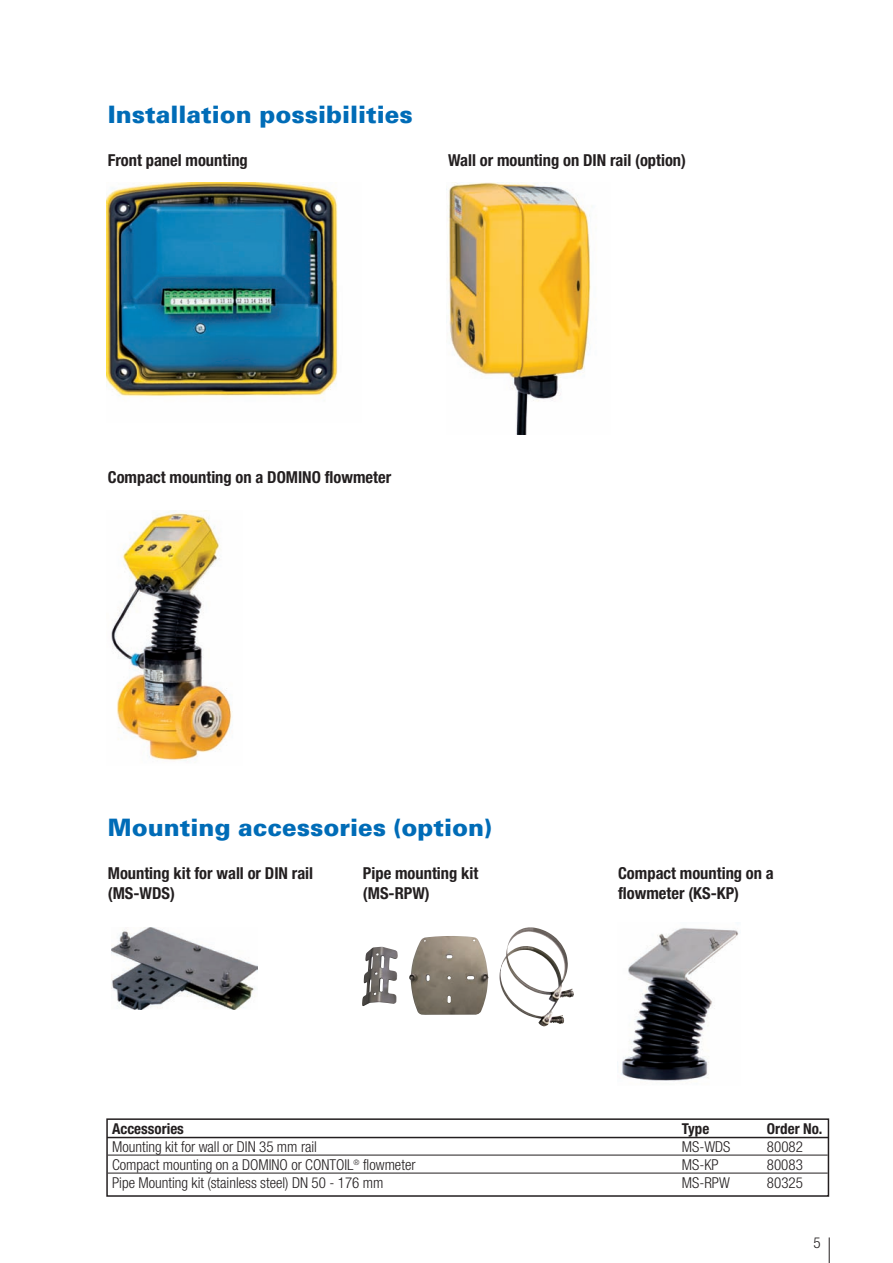
<style>
.page{position:relative;width:893px;height:1263px;background:#fff}
.page>*{position:absolute;margin:0;border:0;box-sizing:border-box;transform-origin:0 0}
.t1{font:900 24px "Univers";color:#006cb7}
.t2{font:700 condensed 16.5px "Helvetica Neue";color:#231f20}
.t3{font:300 condensed 15px "Helvetica Neue";color:#231f20}
.t4{font:700 condensed 15px "Helvetica Neue";color:#231f20}
</style>
<div class="page">
<svg style="left:829px;top:1237px;width:1px;height:26px"></svg>
<svg style="left:106px;top:1118px;width:724px;height:79px"></svg>
<hr style="left:108px;top:1155px;width:720px;height:1px;background:#231f20">
<hr style="left:108px;top:1173px;width:720px;height:1px;background:#231f20">
<img style="left:106px;top:183px;width:232px;height:215px">
<img style="left:446px;top:183px;width:146px;height:251px">
<img style="left:111px;top:510px;width:121px;height:251px">
<img style="left:111px;top:927px;width:147px;height:83px">
<img style="left:617px;top:928px;width:122px;height:153px">
<img style="left:362px;top:947px;width:36px;height:59px">
<h1 class="t1" style="left:108px;top:106px;width:306px">Installation possibilities</h1>
<p class="t2" style="left:108px;top:154px;width:142px">Front panel mounting</p>
<p class="t2" style="left:448px;top:154px;width:240px">Wall or mounting on DIN rail (option)</p>
<p class="t2" style="left:108px;top:471px;width:285px">Compact mounting on a DOMINO flowmeter</p>
<h1 class="t1" style="left:108px;top:818px;width:386px">Mounting accessories (option)</h1>
<p class="t2" style="left:108px;top:867px;width:207px">Mounting kit for wall or DIN rail</p>
<p class="t2" style="left:363px;top:867px;width:117px">Pipe mounting kit</p>
<p class="t2" style="left:618px;top:867px;width:157px">Compact mounting on a</p>
<p class="t2" style="left:108px;top:887px;width:69px">(MS-WDS)</p>
<p class="t2" style="left:363px;top:887px;width:68px">(MS-RPW)</p>
<p class="t2" style="left:618px;top:887px;width:123px">flowmeter (KS-KP)</p>
<p class="t4" style="left:112px;top:1123px;width:73px">Accessories</p>
<p class="t4" style="left:682px;top:1123px;width:29px">Type</p>
<p class="t4" style="left:767px;top:1123px;width:57px">Order No.</p>
<p class="t3" style="left:112px;top:1141px;width:207px">Mounting kit for wall or DIN 35 mm rail</p>
<p class="t3" style="left:682px;top:1141px;width:50px">MS-WDS</p>
<p class="t3" style="left:767px;top:1141px;width:37px">80082</p>
<p class="t3" style="left:112px;top:1159px;width:305px">Compact mounting on a DOMINO or CONTOIL<sup>®</sup> flowmeter</p>
<p class="t3" style="left:682px;top:1159px;width:38px">MS-KP</p>
<p class="t3" style="left:767px;top:1159px;width:38px">80083</p>
<p class="t3" style="left:112px;top:1177px;width:273px">Pipe Mounting kit (stainless steel) DN 50 - 176 mm</p>
<p class="t3" style="left:682px;top:1177px;width:50px">MS-RPW</p>
<p class="t3" style="left:767px;top:1177px;width:37px">80325</p>
<p class="t3" style="left:813px;top:1237px;width:9px">5</p>
</div>
